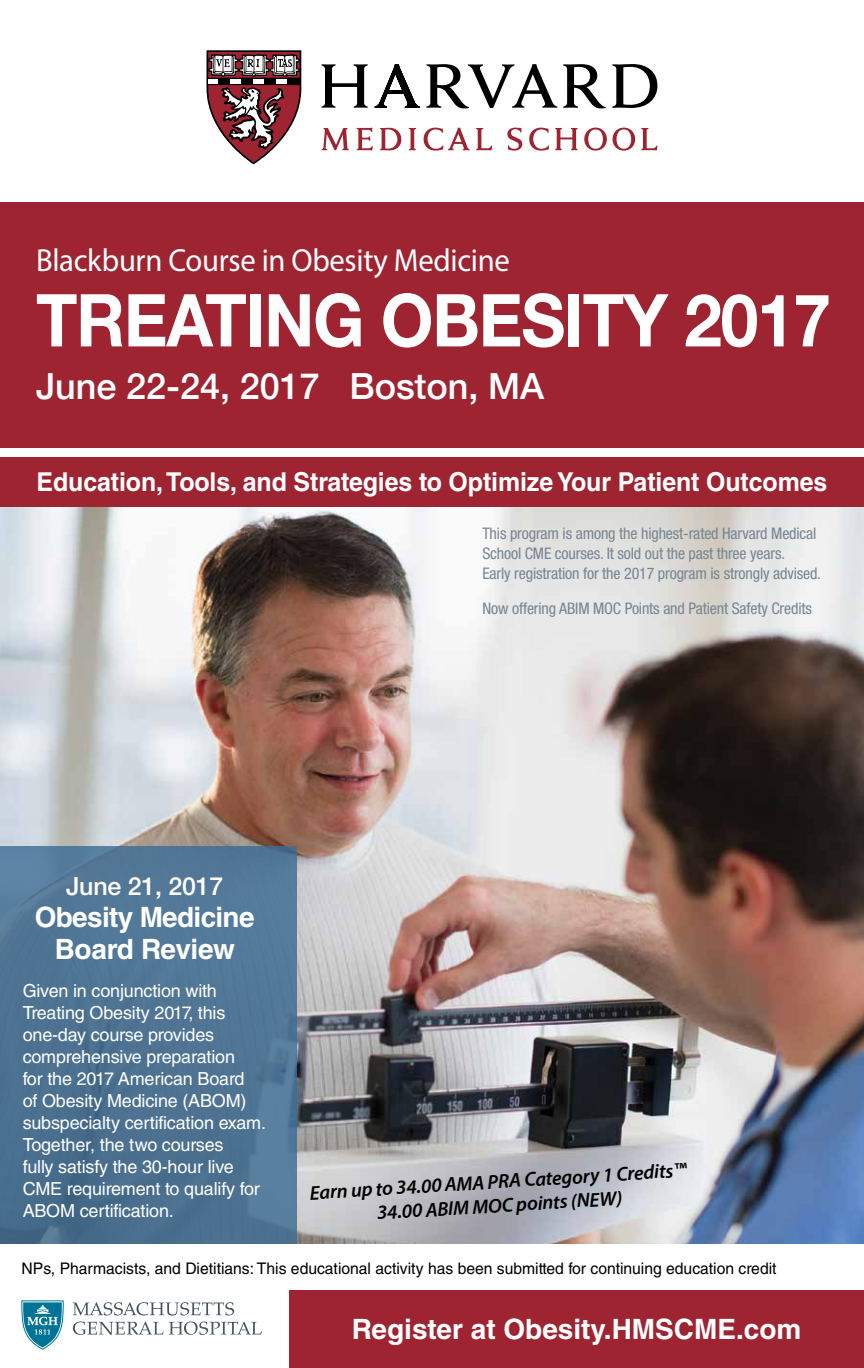
<style>
.page{position:relative;width:864px;height:1368px;background:#fff}
.page>*{position:absolute;margin:0;border:0;box-sizing:border-box;transform-origin:0 0}
.t1{font:700 73px "Helvetica Neue";letter-spacing:-.02em;color:#fff;scale:.93 1}
.t2{font:500 36px "Helvetica Neue";color:#fff}
.t3{font:32px "Myriad Pro";letter-spacing:-.01em;color:#fff;scale:.96 1}
.t4{font:700 28px/32px "Helvetica LT Std";letter-spacing:-.01em;color:#fff;text-align:center}
.t5{font:700 26px "Helvetica LT Std";letter-spacing:-.005em;color:#fff;scale:.96 1}
.t6{font:500 25px "Helvetica Neue LT Std";letter-spacing:-.01em;color:#fff}
.t7{font:italic 600 20px/24px "Myriad Pro";color:#000;text-align:center}
.t8{font:18px/22px "Helvetica LT Std";letter-spacing:-.01em;color:#fff}
.t9{font:condensed 16px/20px "Helvetica Neue LT Std";letter-spacing:-.01em;color:#778592}
.t10{font:16px "Helvetica LT Std";color:#000}
</style>
<div class="page">
<img style="left:0;top:507px;width:864px;height:736px">
<div style="left:0;top:202px;width:864px;height:246px;background:#9e2432"></div>
<svg style="left:322px;top:64px;width:335px;height:44px"></svg>
<svg style="left:322px;top:128px;width:335px;height:23px"></svg>
<svg style="left:207px;top:50px;width:95px;height:114px"></svg>
<svg style="left:0;top:846px;width:297px;height:397px;background:#4e7493"></svg>
<div style="left:289px;top:1290px;width:575px;height:78px;background:#9e2432"></div>
<div style="left:0;top:457px;width:864px;height:50px;background:#9e2432"></div>
<svg style="left:22px;top:1301px;width:42px;height:48px"></svg>
<svg style="left:73px;top:1302px;width:189px;height:33px"></svg>
<h3 class="t3" style="left:36px;top:241px;width:495px">Blackburn Course in Obesity Medicine</h3>
<h1 class="t1" style="left:36px;top:263px;width:856px">TREATING OBESITY 2017</h1>
<h2 class="t2" style="left:36px;top:357px;width:510px">June 22-24, 2017 Boston, MA</h2>
<h3 class="t5" style="left:37px;top:466px;width:825px">Education, Tools, and Strategies to Optimize Your Patient Outcomes</h3>
<p class="t9" style="left:482px;top:523px;width:340px">This program is among the highest-rated Harvard Medical<br>School CME courses. It sold out the past three years.<br>Early registration for the 2017 program is strongly advised.</p>
<p class="t9" style="left:482px;top:598px;width:331px">Now offering ABIM MOC Points and Patient Safety Credits</p>
<h3 class="t6" style="left:66px;top:871px;width:159px">June 21, 2017</h3>
<h3 class="t4" style="left:35px;top:901px;width:221px">Obesity Medicine<br>Board Review</h3>
<p class="t8" style="left:23px;top:980px;width:245px">Given in conjunction with<br>Treating Obesity 2017, this one-day course provides comprehensive preparation<br>for the 2017 American Board<br>of Obesity Medicine (ABOM) subspecialty certification exam.<br>Together, the two courses<br>fully satisfy the 30-hour live<br>CME requirement to qualify for<br>ABOM certification.</p>
<p class="t7" style="left:309px;top:1182px;width:379px;rotate:-4deg">Earn up to 34.00 AMA PRA Category 1 Credits™<br>34.00 ABIM MOC points (NEW)</p>
<p class="t10" style="left:22px;top:1259px;width:756px">NPs, Pharmacists, and Dietitians: This educational activity has been submitted for continuing education credit</p>
<h3 class="t4" style="left:352px;top:1313px;width:451px">Register at Obesity.HMSCME.com</h3>
</div>
